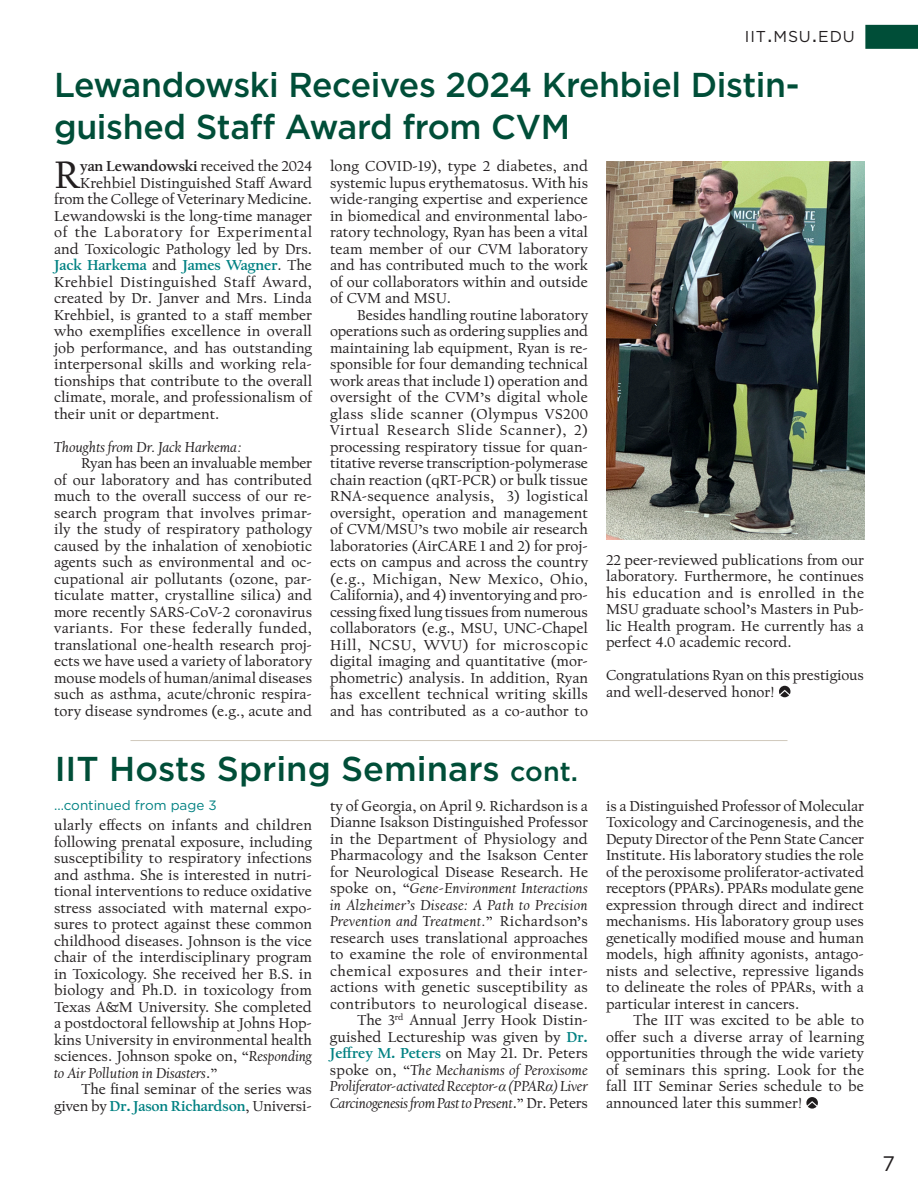
<style>
.page{position:relative;width:918px;height:1188px;background:#fff}
.page>*{position:absolute;margin:0;border:0;box-sizing:border-box;transform-origin:0 0}
.t1{font:39.9px "Californian FB Text";color:#231f20}
.t2{font:500 34.5px/42px "Gotham";letter-spacing:-.01em;color:#004e38}
.t3{font:21px "Gotham";color:#231f20}
.t4{font:15.75px "Gotham";letter-spacing:.055em;color:#231f20}
.t5{font:15px/16.5px "Californian FB Text";color:#231f20;text-align:justify}
.t6{font:15px "Californian FB Text";letter-spacing:.03em;color:#231f20}
.t7{font:15px "Californian FB Text";letter-spacing:.04em;color:#231f20}
.t8{font:700 15px "Californian FB Text";color:#008182}
.t9{font:italic 15px "Californian FB Text";color:#231f20}
.t10{font:13.5px "Gotham";color:#008182}
.s1{font-size:22.5px}
.s2{font-weight:700}
.s3{font-weight:400;color:#231f20}
.s4{font-size:27px}
.s5{font-style:italic}
.s6{font-weight:700;color:#008182}
.s7{font-family:"Times New Roman";font-style:italic}
</style>
<div class="page">
<div style="left:865px;top:25px;width:53px;height:24px;background:#004e38"></div>
<svg style="left:779px;top:686px;width:11px;height:11px"></svg>
<hr style="left:130px;top:740px;width:658px;height:1px;background:#d1c9bd">
<img style="left:607px;top:162px;width:257px;height:378px">
<svg style="left:806px;top:1097px;width:12px;height:12px"></svg>
<p class="t4" style="left:745px;top:27px;width:111px">IIT<span class="s1">.</span>MSU<span class="s1">.</span>EDU</p>
<p class="t2" style="left:54px;top:64px;width:747px">Lewandowski Receives 2024 Krehbiel Distin&shy;guished Staff Award from CVM</p>
<p class="t1" style="left:54px;top:153px;width:28px">R</p>
<p class="t5" style="left:80px;top:158px;width:233px"><span class="s2">yan Lewandowski</span> received the 2024</p>
<p class="t5" style="left:80px;top:175px;width:233px">Krehbiel Distinguished Staff Award</p>
<p class="t5" style="left:54px;top:191px;width:259px">from the College of Veterinary Medicine.</p>
<p class="t5" style="left:54px;top:208px;width:259px">Lewandowski is the long-time manager</p>
<p class="t7" style="left:54px;top:224px;width:260px">of the Laboratory for Experimental</p>
<p class="t5" style="left:54px;top:241px;width:259px">and Toxicologic Pathology led by Drs.</p>
<p class="t8" style="left:54px;top:257px;width:259px">Jack Harkema <span class="s3">and</span> James Wagner<span class="s3">. The</span></p>
<p class="t6" style="left:54px;top:274px;width:259px">Krehbiel Distinguished Staff Award,</p>
<p class="t5" style="left:54px;top:290px;width:259px">created by Dr. Janver and Mrs. Linda</p>
<p class="t5" style="left:54px;top:307px;width:259px">Krehbiel, is granted to a staff member</p>
<p class="t5" style="left:54px;top:323px;width:259px">who exemplifies excellence in overall</p>
<p class="t5" style="left:54px;top:340px;width:260px">job performance, and has outstanding</p>
<p class="t5" style="left:54px;top:356px;width:259px">interpersonal skills and working rela-</p>
<p class="t5" style="left:54px;top:373px;width:259px">tionships that contribute to the overall</p>
<p class="t5" style="left:54px;top:389px;width:259px">climate, morale, and professionalism of</p>
<p class="t5" style="left:54px;top:406px;width:167px">their unit or department.</p>
<p class="t9" style="left:54px;top:438px;width:189px">Thoughts from Dr. Jack Harkema:</p>
<p class="t5" style="left:54px;top:455px;width:260px;text-indent:27px">Ryan has been an invaluable member of our laboratory and has contributed much to the overall success of our re&shy;search program that involves primar&shy;ily the study of respiratory pathology caused by the inhalation of xenobiotic agents such as environmental and oc&shy;cupational air pollutants (ozone, par&shy;ticulate matter, crystalline silica) and more recently SARS-CoV-2 coronavirus variants. For these federally funded, translational one-health research proj&shy;ects we have used a variety of laboratory mouse models of human/animal diseases such as asthma, acute/chronic respira&shy;tory disease syndromes (e.g., acute and</p>
<p class="t5" style="left:330px;top:158px;width:260px">long COVID-19), type 2 diabetes, and systemic lupus erythematosus. With his wide-ranging expertise and experience in biomedical and environmental labo&shy;ratory technology, Ryan has been a vital team member of our CVM laboratory and has contributed much to the work of our collaborators within and outside of CVM and MSU.</p>
<p class="t5" style="left:330px;top:307px;width:260px;text-indent:27px">Besides handling routine laboratory operations such as ordering supplies and maintaining lab equipment, Ryan is re&shy;sponsible for four demanding technical work areas that include 1) operation and oversight of the CVM’s digital whole glass slide scanner (Olympus VS200<br>Virtual Research Slide Scanner), 2) processing respiratory tissue for quan&shy;titative reverse transcription-polymerase chain reaction (qRT-PCR) or bulk tissue RNA-sequence analysis, 3) logistical oversight, operation and management of CVM/MSU’s two mobile air research laboratories (AirCARE 1 and 2) for proj&shy;ects on campus and across the country (e.g., Michigan, New Mexico, Ohio, California), and 4) inventorying and pro&shy;cessing fixed lung tissues from numerous collaborators (e.g., MSU, UNC-Chapel Hill, NCSU, WVU) for microscopic digital imaging and quantitative (mor&shy;phometric) analysis. In addition, Ryan has excellent technical writing skills and has contributed as a co-author to</p>
<p class="t2" style="left:55px;top:747px;width:525px">IIT Hosts Spring Seminars <span class="s4">cont.</span></p>
<p class="t5" style="left:606px;top:552px;width:260px">22 peer-reviewed publications from our laboratory. Furthermore, he continues his education and is enrolled in the MSU graduate school’s Masters in Pub&shy;lic Health program. He currently has a perfect 4.0 academic record.</p>
<p class="t5" style="left:606px;top:668px;width:259px">Congratulations Ryan on this prestigious and well-deserved honor!</p>
<p class="t10" style="left:54px;top:797px;width:164px">...continued from page 3</p>
<p class="t5" style="left:54px;top:817px;width:260px">ularly effects on infants and children following prenatal exposure, including susceptibility to respiratory infections and asthma. She is interested in nutri&shy;tional interventions to reduce oxidative stress associated with maternal expo&shy;sures to protect against these common childhood diseases. Johnson is the vice chair of the interdisciplinary program in Toxicology. She received her B.S. in biology and Ph.D. in toxicology from Texas A&amp;M University. She completed a postdoctoral fellowship at Johns Hop&shy;kins University in environmental health sciences. Johnson spoke on, “<span class="s5">Responding to Air Pollution in Disasters</span>.”</p>
<p class="t5" style="left:54px;top:1081px;width:260px;text-align:right">The final seminar of the series was given by <span class="s6">Dr. Jason Richardson</span>, Universi-</p>
<p class="t5" style="left:330px;top:798px;width:260px;text-align:right">ty of Georgia, on April 9. Richardson is a Dianne Isakson Distinguished Professor in the Department of Physiology and Pharmacology and the Isakson Center for Neurological Disease Research. He spoke on, “<span class="s5">Gene-Environment Interactions in Alzheimer’s Disease: A Path to Precision Prevention and Treatment.</span>” Richardson’s research uses translational approaches to examine the role of environmental chemical exposures and their inter&shy;actions with genetic susceptibility as contributors to neurological disease.<br>The 3<sup>rd</sup> Annual Jerry Hook Distin&shy;guished Lectureship was given by <span class="s6">Dr.<br>Jeffrey M. Peters</span> on May 21. Dr. Peters spoke on, “<span class="s5">The Mechanisms of Peroxisome Proliferator-activated Receptor-</span><span class="s7">α</span> <span class="s5">(PPAR</span><span class="s7">α</span><span class="s5">) Liver Carcinogenesis from Past to Present</span>.” Dr. Peters</p>
<p class="t5" style="left:606px;top:798px;width:260px">is a Distinguished Professor of Molecular Toxicology and Carcinogenesis, and the Deputy Director of the Penn State Cancer Institute. His laboratory studies the role of the peroxisome proliferator-activated receptors (PPARs). PPARs modulate gene expression through direct and indirect mechanisms. His laboratory group uses genetically modified mouse and human models, high affinity agonists, antago&shy;nists and selective, repressive ligands to delineate the roles of PPARs, with a particular interest in cancers.</p>
<p class="t5" style="left:606px;top:1012px;width:260px;text-indent:27px">The IIT was excited to be able to offer such a diverse array of learning opportunities through the wide variety of seminars this spring. Look for the fall IIT Seminar Series schedule to be announced later this summer!</p>
<h3 class="t3" style="left:883px;top:1151px;width:14px">7</h3>
</div>
